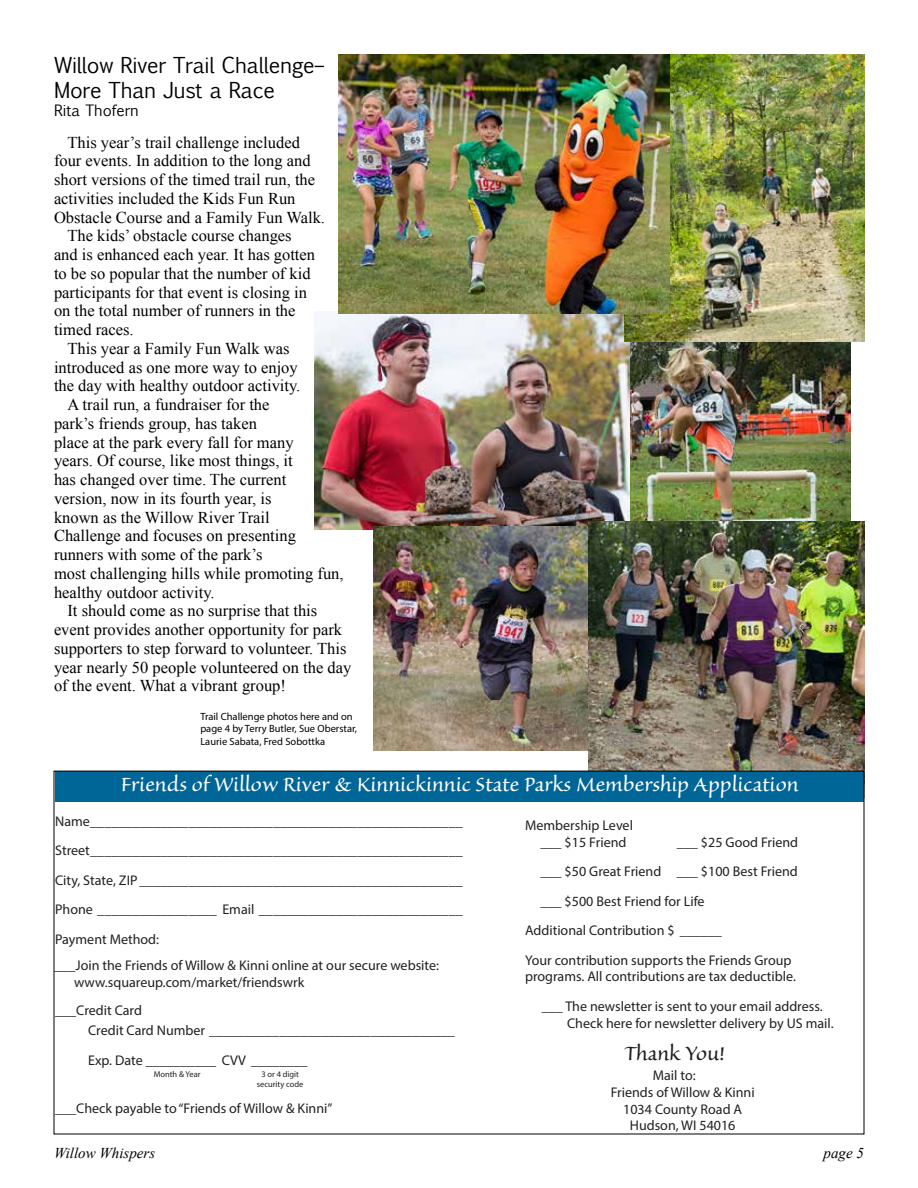
<style>
.page{position:relative;width:918px;height:1188px;background:#fff}
.page>*{position:absolute;margin:0;border:0;box-sizing:border-box;transform-origin:0 0}
.t1{font:25.35px "Sanvito Pro";color:#fff}
.t2{font:25.35px "Sanvito Pro";color:#231f20}
.t3{font:21px/25.2px "Euphemia UCAS";letter-spacing:-.01em;color:#000}
.t4{font:16.5px "Times New Roman";color:#000}
.t5{font:italic 15px "Times New Roman";color:#000}
.t6{font:15px "Euphemia UCAS";color:#000}
.t7{font:14.1px/29.5px "Myriad Pro";color:#231f20}
.t8{font:10.5px/12.6px "Myriad Pro";color:#000}
.t9{font:8.4px/10.1px "Myriad Pro";color:#231f20;text-align:center}
</style>
<div class="page">
<img style="left:630px;top:342px;width:220px;height:179px">
<img style="left:315px;top:311px;width:315px;height:219px">
<img style="left:625px;top:54px;width:239px;height:288px">
<img style="left:373px;top:527px;width:216px;height:224px">
<img style="left:339px;top:54px;width:330px;height:259px">
<img style="left:589px;top:521px;width:275px;height:250px">
<div style="left:55px;top:771px;width:809px;height:30px;background:#006698"></div>
<p class="t3" style="left:54px;top:52px;width:272px">Willow River Trail Challenge–<br>More Than Just a Race</p>
<p class="t6" style="left:54px;top:100px;width:86px">Rita Thofern</p>
<p class="t4" style="left:68px;top:131px;width:234px">This year’s trail challenge included</p>
<p class="t4" style="left:54px;top:150px;width:258px">four events. In addition to the long and</p>
<p class="t4" style="left:54px;top:169px;width:263px">short versions of the timed trail run, the</p>
<p class="t4" style="left:54px;top:187px;width:243px">activities included the Kids Fun Run</p>
<p class="t4" style="left:54px;top:206px;width:273px">Obstacle Course and a Family Fun Walk.</p>
<p class="t4" style="left:68px;top:225px;width:226px">The kids’ obstacle course changes</p>
<p class="t4" style="left:54px;top:244px;width:263px">and is enhanced each year. It has gotten</p>
<p class="t4" style="left:54px;top:262px;width:258px">to be so popular that the number of kid</p>
<p class="t4" style="left:54px;top:281px;width:254px">participants for that event is closing in</p>
<p class="t4" style="left:54px;top:300px;width:243px">on the total number of runners in the</p>
<p class="t4" style="left:54px;top:319px;width:81px">timed races.</p>
<p class="t4" style="left:68px;top:337px;width:224px">This year a Family Fun Walk was</p>
<p class="t4" style="left:54px;top:356px;width:245px">introduced as one more way to enjoy</p>
<p class="t4" style="left:54px;top:375px;width:248px">the day with healthy outdoor activity.</p>
<p class="t4" style="left:68px;top:394px;width:204px">A trail run, a fundraiser for the</p>
<p class="t4" style="left:54px;top:412px;width:204px">park’s friends group, has taken</p>
<p class="t4" style="left:54px;top:431px;width:241px">place at the park every fall for many</p>
<p class="t4" style="left:54px;top:450px;width:240px">years. Of course, like most things, it</p>
<p class="t4" style="left:54px;top:469px;width:234px">has changed over time. The current</p>
<p class="t4" style="left:54px;top:487px;width:219px">version, now in its fourth year, is</p>
<p class="t4" style="left:54px;top:506px;width:217px">known as the Willow River Trail</p>
<p class="t4" style="left:54px;top:525px;width:243px">Challenge and focuses on presenting</p>
<p class="t4" style="left:54px;top:544px;width:210px">runners with some of the park’s</p>
<p class="t4" style="left:54px;top:562px;width:291px">most challenging hills while promoting fun,</p>
<p class="t4" style="left:54px;top:581px;width:162px">healthy outdoor activity.</p>
<p class="t4" style="left:68px;top:600px;width:251px">It should come as no surprise that this</p>
<p class="t4" style="left:54px;top:618px;width:290px">event provides another opportunity for park</p>
<p class="t4" style="left:54px;top:637px;width:294px">supporters to step forward to volunteer. This</p>
<p class="t4" style="left:54px;top:656px;width:299px">year nearly 50 people volunteered on the day</p>
<p class="t4" style="left:54px;top:675px;width:234px">of the event. What a vibrant group!</p>
<p class="t8" style="left:200px;top:710px;width:158px">Trail Challenge photos here and on page 4 by Terry Butler, Sue Oberstar,<br>Laurie Sabata, Fred Sobottka</p>
<h1 class="t1" style="left:121px;top:771px;width:679px">Friends of Willow River &amp; Kinnickinnic State Parks Membership Application</h1>
<p class="t7" style="left:55px;top:806px;width:409px;text-align:justify">Name_____________________________________________________ Street_____________________________________________________ City, State, ZIP ______________________________________________ Phone _________________ Email _____________________________ Payment Method:</p>
<p class="t7" style="left:541px;top:816px;width:94px;line-height:16.8px;text-indent:-15px">Membership Level ___ $15 Friend</p>
<p class="t7" style="left:677px;top:827px;width:123px">___ $25 Good Friend</p>
<p class="t7" style="left:541px;top:856px;width:259px">___ $50 Great Friend ___ $100 Best Friend</p>
<p class="t7" style="left:541px;top:886px;width:166px">___ $500 Best Friend for Life</p>
<p class="t7" style="left:525px;top:915px;width:198px">Additional Contribution $ ______</p>
<p class="t7" style="left:525px;top:945px;width:268px">Your contribution supports the Friends Group</p>
<p class="t7" style="left:525px;top:962px;width:272px">programs. All contributions are tax deductible.</p>
<p class="t7" style="left:74px;top:957px;width:366px;line-height:16.8px;text-indent:-20px">___Join the Friends of Willow &amp; Kinni online at our secure website: www.squareup.com/market/friendswrk</p>
<p class="t7" style="left:567px;top:997px;width:268px;line-height:16.8px;text-indent:-25px">___ The newsletter is sent to your email address.<br>Check here for newsletter delivery by US mail.</p>
<h1 class="t2" style="left:624px;top:1040px;width:102px">Thank You!</h1>
<p class="t7" style="left:88px;top:1000px;width:368px;line-height:20.4px;text-indent:-33px">___Credit Card<br>Credit Card Number ___________________________________</p>
<p class="t7" style="left:88px;top:1045px;width:221px">Exp. Date __________ CVV ________</p>
<p class="t9" style="left:154px;top:1069px;width:48px">Month &amp; Year</p>
<p class="t9" style="left:257px;top:1069px;width:48px">3 or 4 digit security code</p>
<p class="t7" style="left:653px;top:1060px;width:44px">Mail to:</p>
<p class="t7" style="left:611px;top:1077px;width:145px">Friends of Willow &amp; Kinni</p>
<p class="t7" style="left:623px;top:1094px;width:121px">1034 County Road A</p>
<p class="t7" style="left:630px;top:1111px;width:107px">Hudson, WI 54016</p>
<p class="t7" style="left:55px;top:1093px;width:279px">___Check payable to“Friends of Willow &amp; Kinni”</p>
<p class="t5" style="left:54px;top:1143px;width:103px">Willow Whispers</p>
<p class="t5" style="left:824px;top:1143px;width:42px">page 5</p>
</div>
